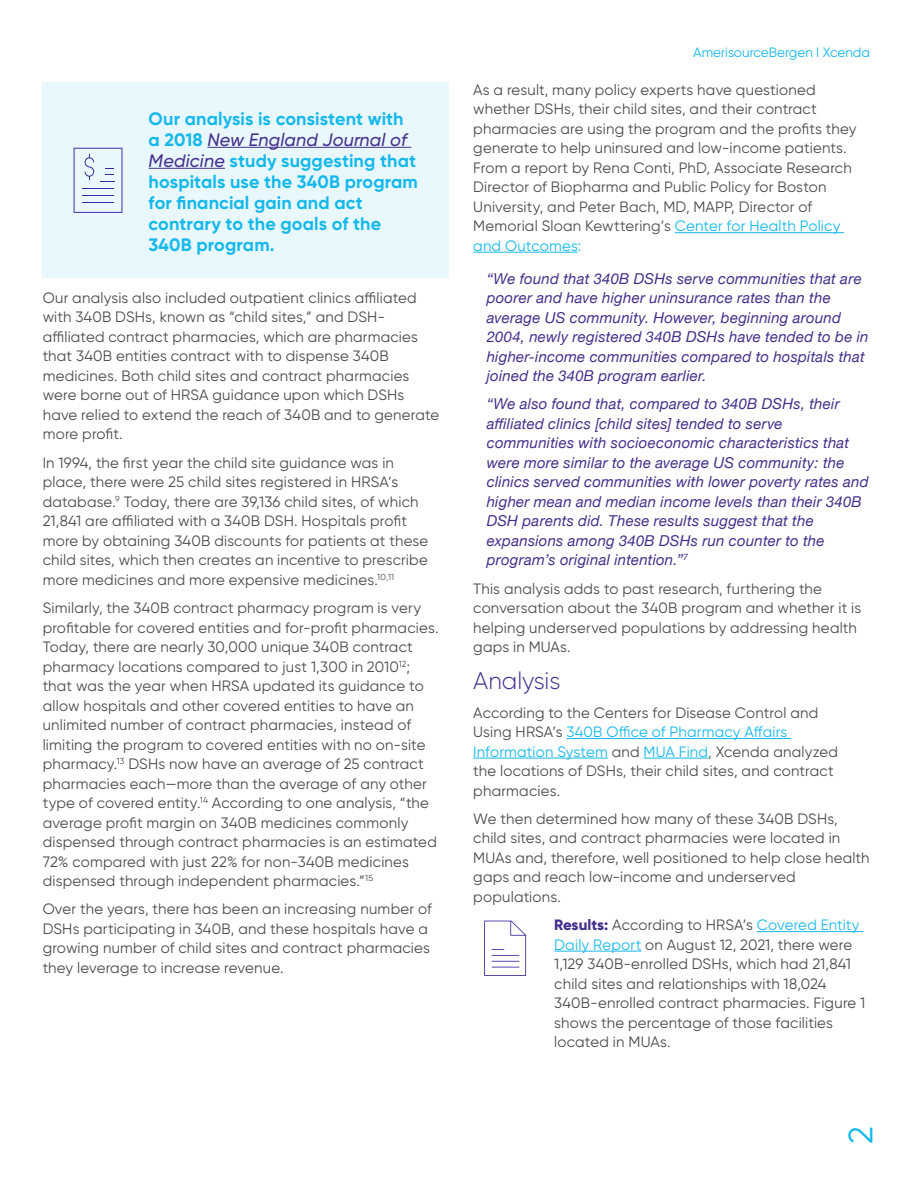
<style>
.page{position:relative;width:918px;height:1188px;background:#fff}
.page>*{position:absolute;margin:0;border:0;box-sizing:border-box;transform-origin:0 0}
.t1{font:33.75px "Gilroy";color:#15b8ec}
.L3_Bullets_9_pt{font:300 24px "Gilroy";color:#462f8c}
.L3_Bullets_9_pt-2{font:700 18px/21px "Gilroy";letter-spacing:.005em;color:#15b8ec}
.L3_Bullets_9_pt-3{font:15px/19.5px "Gilroy";letter-spacing:.015em;color:#4b4c4d}
.italic{font:italic 15px/19.5px "Helvetica Neue";letter-spacing:.015em;color:#462f8c}
.indent{font:15px/19.5px "Gilroy";letter-spacing:.01em;color:#4b4c4d}
.t2{font:13.5px "Gilroy";color:#15b8ec}
.s1{font-weight:500;font-style:italic;color:#48318e}
.s2{color:#15b8ec}
.s3{font-weight:800;color:#462f8c}
.s4{color:#1ab8eb}
</style>
<div class="page">
<hr style="left:675px;top:232px;width:74px;height:1px;background:#15b8ec">
<hr style="left:749px;top:232px;width:95px;height:1px;background:#15b8ec">
<hr style="left:473px;top:252px;width:105px;height:1px;background:#15b8ec">
<hr style="left:567px;top:738px;width:224px;height:1px;background:#15b8ec">
<hr style="left:473px;top:758px;width:93px;height:1px;background:#15b8ec">
<hr style="left:566px;top:758px;width:42px;height:1px;background:#15b8ec">
<hr style="left:644px;top:758px;width:64px;height:1px;background:#15b8ec">
<hr style="left:757px;top:931px;width:106px;height:1px;background:#1ab8eb">
<hr style="left:554px;top:951px;width:87px;height:1px;background:#1ab8eb">
<svg style="left:484px;top:921px;width:42px;height:55px"></svg>
<div style="left:43px;top:82px;width:406px;height:195px;background:#e8f8fd"></div>
<hr style="left:207px;top:147px;width:204px;height:1px;background:#48318e">
<hr style="left:149px;top:168px;width:76px;height:1px;background:#48318e">
<svg style="left:74px;top:148px;width:48px;height:65px"></svg>
<p class="L3_Bullets_9_pt-2" style="left:149px;top:108px;width:271px">Our analysis is consistent with a 2018 <span class="s1">New England Journal of<br>Medicine</span> study suggesting that hospitals use the 340B program for financial gain and act contrary to the goals of the<br>340B program.</p>
<p class="L3_Bullets_9_pt-3" style="left:43px;top:288px;width:398px">Our analysis also included outpatient clinics affiliated with 340B DSHs, known as “child sites,” and DSH&shy;affiliated contract pharmacies, which are pharmacies that 340B entities contract with to dispense 340B medicines. Both child sites and contract pharmacies were borne out of HRSA guidance upon which DSHs have relied to extend the reach of 340B and to generate more profit.</p>
<p class="L3_Bullets_9_pt-3" style="left:43px;top:453px;width:387px">In 1994, the first year the child site guidance was in place, there were 25 child sites registered in HRSA’s database.<sup>9</sup> Today, there are 39,136 child sites, of which 21,841 are affiliated with a 340B DSH. Hospitals profit more by obtaining 340B discounts for patients at these child sites, which then creates an incentive to prescribe more medicines and more expensive medicines.<sup>10,11</sup></p>
<p class="L3_Bullets_9_pt-3" style="left:43px;top:598px;width:397px">Similarly, the 340B contract pharmacy program is very profitable for covered entities and for-profit pharmacies.<br>Today, there are nearly 30,000 unique 340B contract pharmacy locations compared to just 1,300 in 2010<sup>12</sup>; that was the year when HRSA updated its guidance to allow hospitals and other covered entities to have an unlimited number of contract pharmacies, instead of limiting the program to covered entities with no on-site pharmacy.<sup>13</sup> DSHs now have an average of 25 contract pharmacies each—more than the average of any other type of covered entity.<sup>14</sup> According to one analysis, “the average profit margin on 340B medicines commonly dispensed through contract pharmacies is an estimated 72% compared with just 22% for non-340B medicines dispensed through independent pharmacies.”<sup>15</sup></p>
<p class="L3_Bullets_9_pt-3" style="left:43px;top:899px;width:391px">Over the years, there has been an increasing number of DSHs participating in 340B, and these hospitals have a growing number of child sites and contract pharmacies they leverage to increase revenue.</p>
<p class="t2" style="left:693px;top:44px;width:178px">AmerisourceBergen I Xcenda</p>
<p class="L3_Bullets_9_pt-3" style="left:473px;top:80px;width:385px">As a result, many policy experts have questioned whether DSHs, their child sites, and their contract pharmacies are using the program and the profits they generate to help uninsured and low-income patients.<br>From a report by Rena Conti, PhD, Associate Research Director of Biopharma and Public Policy for Boston University, and Peter Bach, MD, MAPP, Director of Memorial Sloan Kewttering’s <span class="s2">Center for Health Policy and Outcomes:</span></p>
<p class="italic" style="left:487px;top:269px;width:383px">“We found that 340B DSHs serve communities that are poorer and have higher uninsurance rates than the average US community. However, beginning around 2004, newly registered 340B DSHs have tended to be in higher-income communities compared to hospitals that joined the 340B program earlier.</p>
<p class="italic" style="left:487px;top:395px;width:383px">“We also found that, compared to 340B DSHs, their affiliated clinics [child sites] tended to serve communities with socioeconomic characteristics that were more similar to the average US community: the clinics served communities with lower poverty rates and higher mean and median income levels than their 340B DSH parents did. These results suggest that the expansions among 340B DSHs run counter to the program’s original intention.”<sup>7</sup></p>
<p class="L3_Bullets_9_pt-3" style="left:473px;top:579px;width:390px">This analysis adds to past research, furthering the conversation about the 340B program and whether it is helping underserved populations by addressing health gaps in MUAs.</p>
<p class="L3_Bullets_9_pt" style="left:473px;top:666px;width:89px">Analysis</p>
<p class="L3_Bullets_9_pt-3" style="left:473px;top:702px;width:366px">According to the Centers for Disease Control and Using HRSA’s <span class="s2">340B Office of Pharmacy Affairs Information System</span> and <span class="s2">MUA Find</span>, Xcenda analyzed the locations of DSHs, their child sites, and contract pharmacies.</p>
<p class="L3_Bullets_9_pt-3" style="left:473px;top:809px;width:398px">We then determined how many of these 340B DSHs, child sites, and contract pharmacies were located in MUAs and, therefore, well positioned to help close health gaps and reach low-income and underserved populations.</p>
<p class="indent" style="left:554px;top:915px;width:313px"><span class="s3">Results:</span> According to HRSA’s <span class="s4">Covered Entity Daily Report</span> on August 12, 2021, there were 1,129 340B-enrolled DSHs, which had 21,841 child sites and relationships with 18,024<br>340B-enrolled contract pharmacies. Figure 1 shows the percentage of those facilities located in MUAs.</p>
<h1 class="t1" style="left:840px;top:1144px;width:19px;rotate:-90deg">2</h1>
</div>
